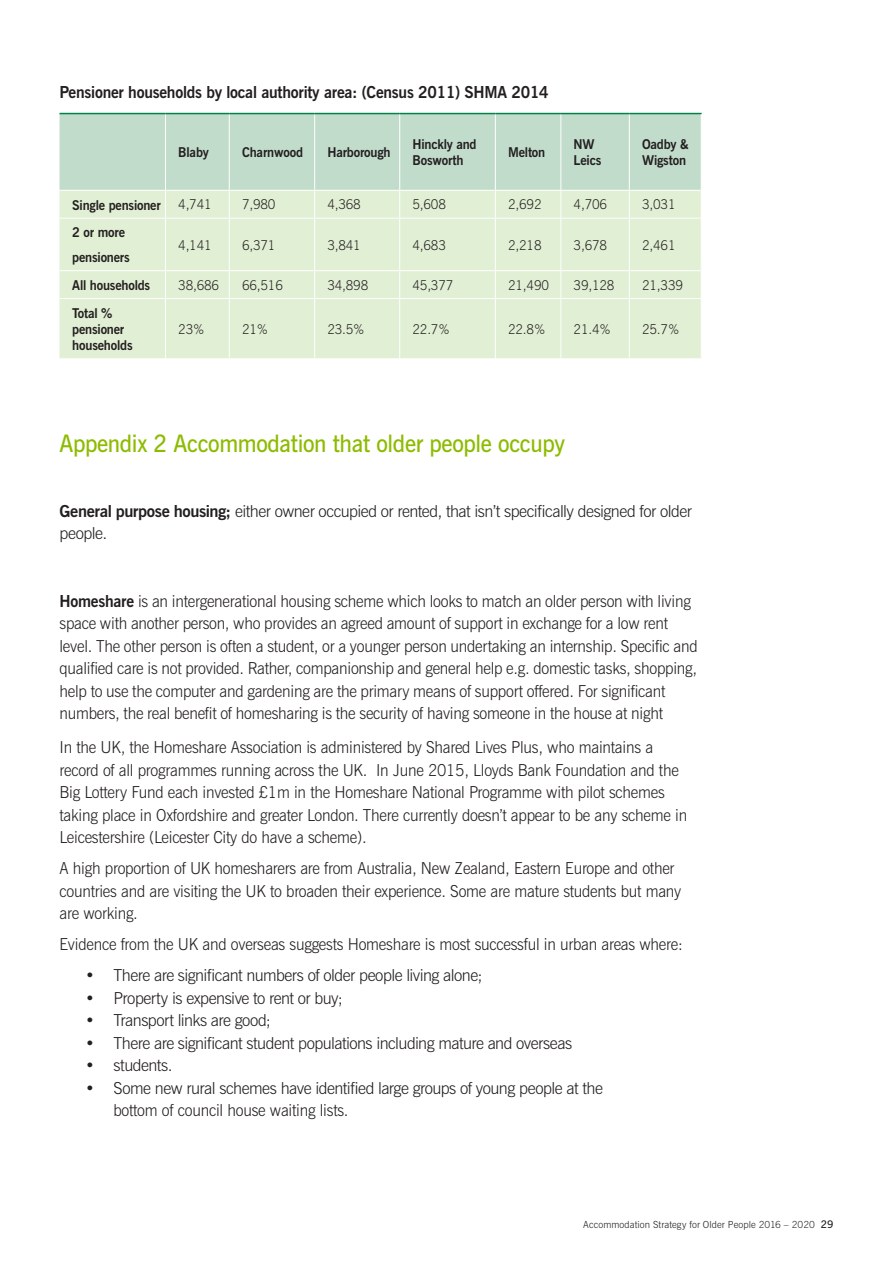
<style>
.page{position:relative;width:893px;height:1263px;background:#fff}
.page>*{position:absolute;margin:0;border:0;box-sizing:border-box;transform-origin:0 0}
.SUB_HEADER{font:600 24px "News Gothic BT";letter-spacing:-.015em;color:#8dbb00;scale:.95 1}
.body{font:300 16.5px/22.5px "News Gothic BT";letter-spacing:-.015em;color:#231f20;scale:.95 1}
.LCC_Sub_heading_smal{font:300 16.5px/22.5px "News Gothic BT";letter-spacing:-.015em;color:#231f20;scale:.95 1}
.LCC_Sub_heading_smal-2{font:300 16.5px/22.5px "News Gothic BT";letter-spacing:-.015em;color:#231f20}
.body-2{font:700 16.5px "News Gothic BT";letter-spacing:-.015em;color:#231f20;scale:.95 1}
.body-3{font:300 13.5px "News Gothic BT";letter-spacing:-.015em;color:#231f20;scale:.95 1}
.body-4{font:700 13.5px/16.2px "News Gothic BT";letter-spacing:-.015em;color:#231f20;scale:.95 1}
.t1{font:300 9.75px "News Gothic BT";letter-spacing:.01em;color:#231f20}
.s1{font-weight:700}
.s2{font-weight:600;font-size:10.5px}
</style>
<div class="page">
<div style="left:60px;top:114px;width:641px;height:76px;background:#c2dccc"></div>
<div style="left:60px;top:191px;width:641px;height:167px;background:#e1efd4"></div>
<hr style="left:165px;top:114px;width:1px;height:76px;background:#fff">
<hr style="left:229px;top:114px;width:1px;height:76px;background:#fff">
<hr style="left:314px;top:114px;width:1px;height:76px;background:#fff">
<hr style="left:399px;top:114px;width:1px;height:76px;background:#fff">
<hr style="left:495px;top:114px;width:1px;height:76px;background:#fff">
<hr style="left:560px;top:114px;width:1px;height:76px;background:#fff">
<hr style="left:629px;top:114px;width:1px;height:76px;background:#fff">
<svg style="left:165px;top:191px;width:1px;height:27px"></svg>
<svg style="left:229px;top:191px;width:1px;height:27px"></svg>
<svg style="left:314px;top:191px;width:1px;height:27px"></svg>
<svg style="left:399px;top:191px;width:1px;height:27px"></svg>
<svg style="left:495px;top:191px;width:1px;height:27px"></svg>
<svg style="left:560px;top:191px;width:1px;height:27px"></svg>
<svg style="left:629px;top:191px;width:1px;height:27px"></svg>
<hr style="left:60px;top:218px;width:106px;height:1px;background:#fff">
<hr style="left:166px;top:218px;width:63px;height:1px;background:#fff">
<hr style="left:165px;top:218px;width:1px;height:52px;background:#fff">
<hr style="left:229px;top:218px;width:86px;height:1px;background:#fff">
<hr style="left:229px;top:218px;width:1px;height:52px;background:#fff">
<hr style="left:315px;top:218px;width:85px;height:1px;background:#fff">
<hr style="left:314px;top:218px;width:1px;height:52px;background:#fff">
<hr style="left:400px;top:218px;width:95px;height:1px;background:#fff">
<hr style="left:399px;top:218px;width:1px;height:52px;background:#fff">
<hr style="left:495px;top:218px;width:66px;height:1px;background:#fff">
<hr style="left:495px;top:218px;width:1px;height:52px;background:#fff">
<hr style="left:561px;top:218px;width:68px;height:1px;background:#fff">
<hr style="left:560px;top:218px;width:1px;height:52px;background:#fff">
<hr style="left:629px;top:218px;width:73px;height:1px;background:#fff">
<hr style="left:629px;top:218px;width:1px;height:52px;background:#fff">
<hr style="left:60px;top:270px;width:106px;height:1px;background:#fff">
<hr style="left:166px;top:270px;width:63px;height:1px;background:#fff">
<svg style="left:165px;top:271px;width:1px;height:27px"></svg>
<hr style="left:229px;top:270px;width:86px;height:1px;background:#fff">
<svg style="left:229px;top:271px;width:1px;height:27px"></svg>
<hr style="left:315px;top:270px;width:85px;height:1px;background:#fff">
<svg style="left:314px;top:271px;width:1px;height:27px"></svg>
<hr style="left:400px;top:270px;width:95px;height:1px;background:#fff">
<svg style="left:399px;top:271px;width:1px;height:27px"></svg>
<hr style="left:495px;top:270px;width:66px;height:1px;background:#fff">
<svg style="left:495px;top:271px;width:1px;height:27px"></svg>
<hr style="left:561px;top:270px;width:68px;height:1px;background:#fff">
<svg style="left:560px;top:271px;width:1px;height:27px"></svg>
<hr style="left:629px;top:270px;width:73px;height:1px;background:#fff">
<svg style="left:629px;top:271px;width:1px;height:27px"></svg>
<hr style="left:60px;top:298px;width:106px;height:1px;background:#fff">
<hr style="left:166px;top:298px;width:63px;height:1px;background:#fff">
<hr style="left:165px;top:299px;width:1px;height:59px;background:#fff">
<hr style="left:229px;top:298px;width:86px;height:1px;background:#fff">
<hr style="left:229px;top:299px;width:1px;height:59px;background:#fff">
<hr style="left:315px;top:298px;width:85px;height:1px;background:#fff">
<hr style="left:314px;top:299px;width:1px;height:59px;background:#fff">
<hr style="left:400px;top:298px;width:95px;height:1px;background:#fff">
<hr style="left:399px;top:299px;width:1px;height:59px;background:#fff">
<hr style="left:495px;top:298px;width:66px;height:1px;background:#fff">
<hr style="left:495px;top:299px;width:1px;height:59px;background:#fff">
<hr style="left:561px;top:298px;width:68px;height:1px;background:#fff">
<hr style="left:560px;top:299px;width:1px;height:59px;background:#fff">
<hr style="left:629px;top:298px;width:73px;height:1px;background:#fff">
<hr style="left:629px;top:299px;width:1px;height:59px;background:#fff">
<hr style="left:60px;top:113px;width:106px;height:1px;background:#008348">
<hr style="left:166px;top:113px;width:63px;height:1px;background:#008348">
<hr style="left:229px;top:113px;width:86px;height:1px;background:#008348">
<hr style="left:315px;top:113px;width:85px;height:1px;background:#008348">
<hr style="left:400px;top:113px;width:95px;height:1px;background:#008348">
<hr style="left:495px;top:113px;width:66px;height:1px;background:#008348">
<hr style="left:561px;top:113px;width:68px;height:1px;background:#008348">
<hr style="left:629px;top:113px;width:73px;height:1px;background:#008348">
<p class="body-2" style="left:60px;top:82px;width:516px">Pensioner households by local authority area: (Census 2011) SHMA 2014</p>
<p class="body-4" style="left:178px;top:144px;width:34px">Blaby</p>
<p class="body-4" style="left:242px;top:144px;width:66px">Charnwood</p>
<p class="body-4" style="left:327px;top:144px;width:68px">Harborough</p>
<p class="body-4" style="left:412px;top:136px;width:69px">Hinckly and<br>Bosworth</p>
<p class="body-4" style="left:508px;top:144px;width:41px">Melton</p>
<p class="body-4" style="left:574px;top:136px;width:31px">NW<br>Leics</p>
<p class="body-4" style="left:642px;top:136px;width:51px">Oadby &amp;<br>Wigston</p>
<p class="body-4" style="left:72px;top:197px;width:95px">Single pensioner</p>
<p class="body-3" style="left:178px;top:196px;width:37px">4,741</p>
<p class="body-3" style="left:242px;top:196px;width:37px">7,980</p>
<p class="body-3" style="left:327px;top:196px;width:37px">4,368</p>
<p class="body-3" style="left:412px;top:196px;width:37px">5,608</p>
<p class="body-3" style="left:508px;top:196px;width:37px">2,692</p>
<p class="body-3" style="left:574px;top:196px;width:37px">4,706</p>
<p class="body-3" style="left:642px;top:196px;width:37px">3,031</p>
<p class="body-4" style="left:72px;top:224px;width:57px">2 or more</p>
<p class="body-4" style="left:72px;top:249px;width:62px">pensioners</p>
<p class="body-3" style="left:178px;top:237px;width:37px">4,141</p>
<p class="body-3" style="left:242px;top:237px;width:37px">6,371</p>
<p class="body-3" style="left:327px;top:237px;width:37px">3,841</p>
<p class="body-3" style="left:412px;top:237px;width:37px">4,683</p>
<p class="body-3" style="left:508px;top:237px;width:37px">2,218</p>
<p class="body-3" style="left:574px;top:237px;width:37px">3,678</p>
<p class="body-3" style="left:642px;top:237px;width:37px">2,461</p>
<p class="body-4" style="left:72px;top:277px;width:84px">All households</p>
<p class="body-3" style="left:178px;top:277px;width:45px">38,686</p>
<p class="body-3" style="left:242px;top:277px;width:45px">66,516</p>
<p class="body-3" style="left:327px;top:277px;width:45px">34,898</p>
<p class="body-3" style="left:412px;top:277px;width:45px">45,377</p>
<p class="body-3" style="left:508px;top:277px;width:45px">21,490</p>
<p class="body-3" style="left:574px;top:277px;width:45px">39,128</p>
<p class="body-3" style="left:642px;top:277px;width:45px">21,339</p>
<p class="body-4" style="left:72px;top:305px;width:65px">Total % pensioner households</p>
<p class="body-3" style="left:178px;top:321px;width:29px">23%</p>
<p class="body-3" style="left:242px;top:321px;width:29px">21%</p>
<p class="body-3" style="left:327px;top:321px;width:41px">23.5%</p>
<p class="body-3" style="left:412px;top:321px;width:41px">22.7%</p>
<p class="body-3" style="left:508px;top:321px;width:41px">22.8%</p>
<p class="body-3" style="left:574px;top:321px;width:41px">21.4%</p>
<p class="body-3" style="left:642px;top:321px;width:41px">25.7%</p>
<p class="SUB_HEADER" style="left:60px;top:429px;width:534px">Appendix 2 Accommodation that older people occupy</p>
<p class="LCC_Sub_heading_smal-2" style="left:60px;top:500px;width:634px"><span class="s1">General purpose housing;</span> either owner occupied or rented, that isn’t specifically designed for older people.</p>
<p class="LCC_Sub_heading_smal" style="left:60px;top:590px;width:673px"><span class="s1">Homeshare</span> is an intergenerational housing scheme which looks to match an older person with living space with another person, who provides an agreed amount of support in exchange for a low rent level. The other person is often a student, or a younger person undertaking an internship. Specific and qualified care is not provided. Rather, companionship and general help e.g. domestic tasks, shopping, help to use the computer and gardening are the primary means of support offered. For significant numbers, the real benefit of homesharing is the security of having someone in the house at night</p>
<p class="body" style="left:60px;top:736px;width:662px">In the UK, the Homeshare Association is administered by Shared Lives Plus, who maintains a record of all programmes running across the UK. In June 2015, Lloyds Bank Foundation and the Big Lottery Fund each invested £1m in the Homeshare National Programme with pilot schemes taking place in Oxfordshire and greater London. There currently doesn’t appear to be any scheme in Leicestershire (Leicester City do have a scheme).</p>
<p class="body" style="left:60px;top:857px;width:656px">A high proportion of UK homesharers are from Australia, New Zealand, Eastern Europe and other countries and are visiting the UK to broaden their experience. Some are mature students but many are working.</p>
<p class="body" style="left:60px;top:933px;width:657px">Evidence from the UK and overseas suggests Homeshare is most successful in urban areas where:</p>
<p class="LCC_Sub_heading_smal-2" style="left:85px;top:964px;width:399px">• There are significant numbers of older people living alone;</p>
<p class="LCC_Sub_heading_smal-2" style="left:85px;top:986px;width:259px">• Property is expensive to rent or buy;</p>
<p class="LCC_Sub_heading_smal-2" style="left:85px;top:1009px;width:187px">• Transport links are good;</p>
<p class="LCC_Sub_heading_smal-2" style="left:85px;top:1031px;width:489px">• There are significant student populations including mature and overseas</p>
<p class="LCC_Sub_heading_smal-2" style="left:85px;top:1054px;width:89px">• students.</p>
<p class="LCC_Sub_heading_smal-2" style="left:85px;top:1076px;width:519px">• Some new rural schemes have identified large groups of young people at the</p>
<p class="body" style="left:114px;top:1099px;width:249px">bottom of council house waiting lists.</p>
<p class="t1" style="left:583px;top:1219px;width:252px">Accommodation Strategy for Older People 2016 – 2020 <span class="s2">29</span></p>
</div>
